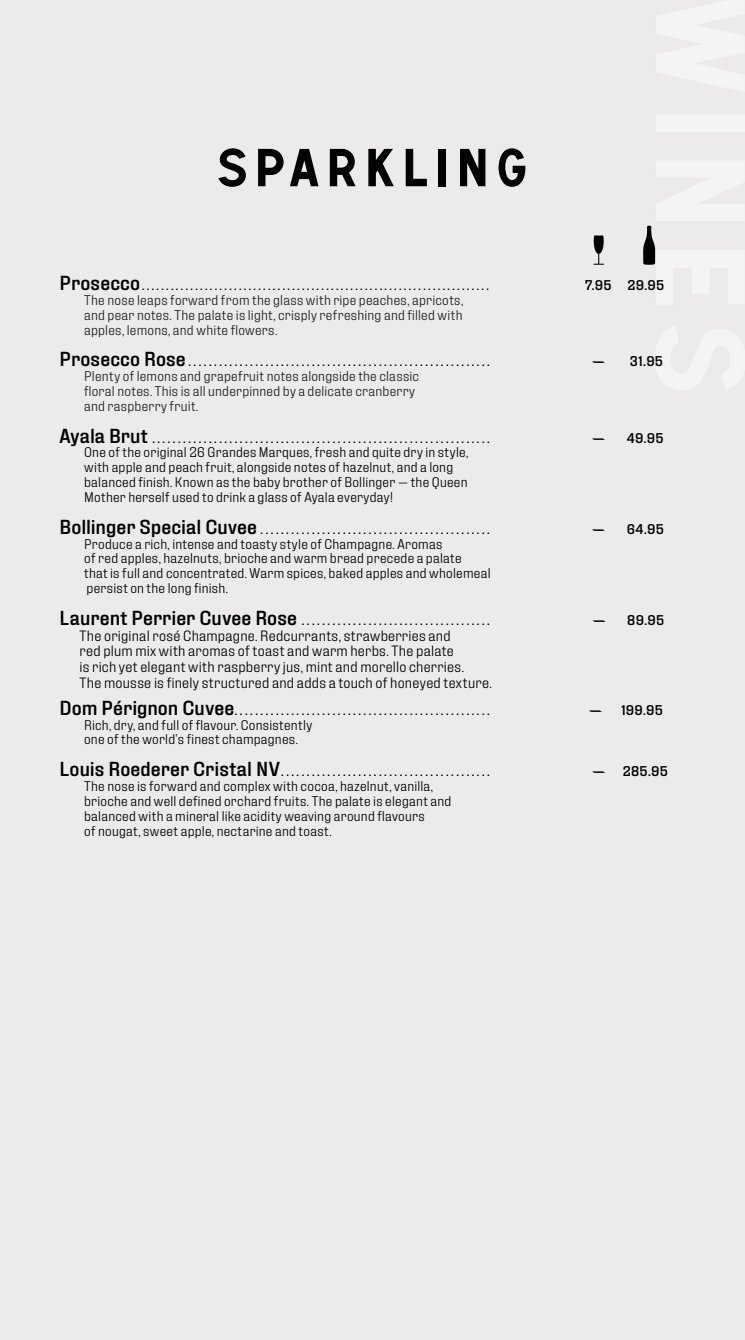
<style>
.page{position:relative;width:745px;height:1340px;background:#fff}
.page>*{position:absolute;margin:0;border:0;box-sizing:border-box;transform-origin:0 0}
.t1{font:56px "Signal No 1 D";letter-spacing:-.015em;color:#000}
.t2{font:14.88px "Fixture";color:#010100}
.t3{font:300 14.88px/15.8px "Fixture";letter-spacing:.02em;color:#000001}
.t4{font:300 14px/14.9px "Fixture";letter-spacing:.02em;color:#000001}
.t5{font:300 14px/14.9px "Fixture";letter-spacing:.02em;color:#231f20;text-align:justify}
.t6{font:14px "Fixture";color:#010100}
.t7{font:500 14px "Fixture";letter-spacing:.02em;color:#000001}
.s1{font-weight:500;font-size:20.12px}
.s2{font-weight:600;font-style:italic}
.s3{font-weight:500;font-size:20.12px;color:#000001}
</style>
<div class="page">
<div style="left:0;top:0;width:744px;height:1339px;background:#edeaec"></div>
<svg style="left:593px;top:235px;width:10px;height:30px"></svg>
<svg style="left:643px;top:226px;width:11px;height:39px"></svg>
<h1 class="t1" style="left:213px;top:136px;width:319px">SPARKLING</h1>
<p class="t6" style="left:60px;top:276px;width:430px"><span class="s1">Prosecco</span>........................................................................</p>
<p class="t7" style="left:585px;top:276px;width:28px">7.95</p>
<p class="t7" style="left:627px;top:276px;width:38px">29.95</p>
<p class="t5" style="left:84px;top:292px;width:380px">The nose leaps forward from the glass with ripe peaches, apricots, and pear notes. The palate is light, crisply refreshing and filled with apples, lemons, and white flowers.</p>
<p class="t2" style="left:60px;top:352px;width:431px"><span class="s1">Prosecco Rose</span>...........................................................</p>
<p class="t7" style="left:597px;top:353px;width:67px"><span class="s2">—</span> 31.95</p>
<p class="t5" style="left:84px;top:368px;width:336px;text-align:left">Plenty of lemons and grapefruit notes alongside the classic floral notes. This is all underpinned by a delicate cranberry and raspberry fruit.</p>
<p class="t2" style="left:60px;top:428px;width:431px"><span class="s1">Ayala Brut</span> ..................................................................</p>
<p class="t7" style="left:597px;top:429px;width:68px"><span class="s2">—</span>49.95</p>
<p class="t4" style="left:84px;top:444px;width:385px">One of the original 26 Grandes Marques, fresh and quite dry in style, with apple and peach fruit, alongside notes of hazelnut, and a long balanced finish. Known as the baby brother of Bollinger — the Queen Mother herself used to drink a glass of Ayala everyday!</p>
<p class="t2" style="left:60px;top:519px;width:431px"><span class="s1">Bollinger Special Cuvee</span>.............................................</p>
<p class="t7" style="left:597px;top:520px;width:68px"><span class="s2">—</span>64.95</p>
<p class="t4" style="left:84px;top:536px;width:408px">Produce a rich, intense and toasty style of Champagne. Aromas<br>of red apples, hazelnuts, brioche and warm bread precede a palate<br>that is full and concentrated. Warm spices, baked apples and wholemeal persist on the long finish.</p>
<p class="t2" style="left:60px;top:610px;width:431px"><span class="s3">Laurent Perrier Cuvee Rose</span> .....................................</p>
<p class="t7" style="left:597px;top:611px;width:67px"><span class="s2">—</span>89.95</p>
<p class="t3" style="left:79px;top:627px;width:413px">The original rosé Champagne. Redcurrants, strawberries and<br>red plum mix with aromas of toast and warm herbs. The palate<br>is rich yet elegant with raspberry jus, mint and morello cherries.<br>The mousse is finely structured and adds a touch of honeyed texture.</p>
<p class="t2" style="left:60px;top:700px;width:431px"><span class="s3">Dom Pérignon Cuvee</span>..................................................</p>
<p class="t7" style="left:594px;top:701px;width:70px"><span class="s2">—</span>199.95</p>
<p class="t4" style="left:84px;top:716px;width:229px">Rich, dry, and full of flavour. Consistently one of the world’s finest champagnes.</p>
<p class="t2" style="left:60px;top:762px;width:431px"><span class="s3">Louis Roederer Cristal NV</span>.........................................</p>
<p class="t7" style="left:597px;top:762px;width:72px"><span class="s2">—</span>285.95</p>
<p class="t4" style="left:84px;top:778px;width:368px">The nose is forward and complex with cocoa, hazelnut, vanilla, brioche and well defined orchard fruits. The palate is elegant and balanced with a mineral like acidity weaving around flavours<br>of nougat, sweet apple, nectarine and toast.</p>
</div>
